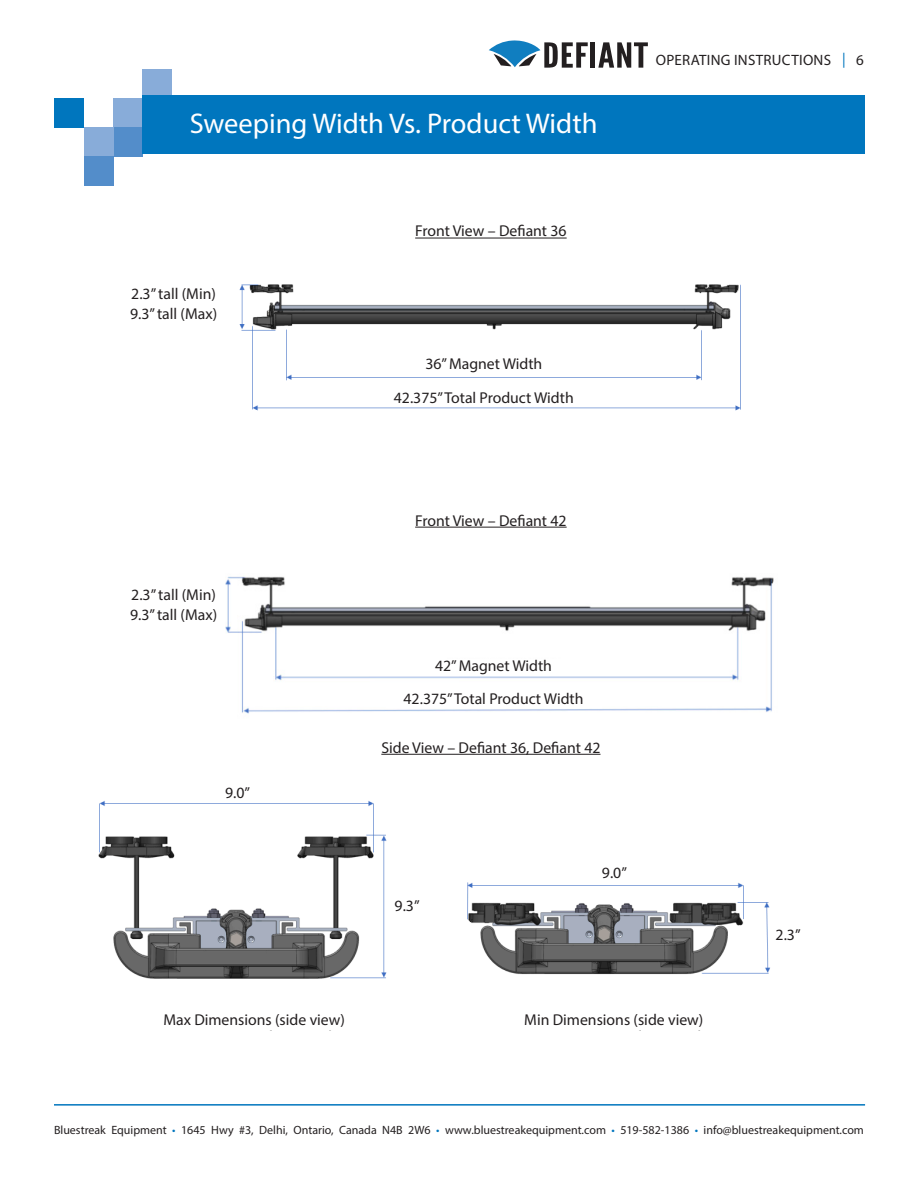
<style>
.page{position:relative;width:918px;height:1188px;background:#fff}
.page>*{position:absolute;margin:0;border:0;box-sizing:border-box;transform-origin:0 0}
.t1{font:28.5px "Myriad Pro";color:#fff}
.body{font:15.75px "Myriad Pro";color:#231f20}
.t2{font:15px "Myriad Pro";letter-spacing:.02em;color:#231f20}
.t3{font:12px "Myriad Pro";color:#231f20}
.s1{color:#0076be}
</style>
<div class="page">
<hr style="left:54px;top:1104px;width:811px;height:2px;background:#0076be">
<hr style="left:591px;top:42px;width:4px;height:26px;background:#231f20">
<svg style="left:598px;top:42px;width:50px;height:26px"></svg>
<svg style="left:489px;top:40px;width:99px;height:28px"></svg>
<div style="left:55px;top:98px;width:29px;height:29px;background:#0076be"></div>
<div style="left:113px;top:98px;width:29px;height:29px;background:#88acd9"></div>
<div style="left:113px;top:127px;width:29px;height:30px;background:#538dca"></div>
<div style="left:84px;top:127px;width:29px;height:30px;background:#88acd9"></div>
<div style="left:84px;top:157px;width:29px;height:29px;background:#538dca"></div>
<div style="left:142px;top:69px;width:30px;height:29px;background:#88acd9"></div>
<div style="left:142px;top:95px;width:723px;height:59px;background:#0076be"></div>
<hr style="left:415px;top:238px;width:152px;height:1px;background:#231f20">
<hr style="left:415px;top:527px;width:152px;height:1px;background:#231f20">
<hr style="left:381px;top:754px;width:220px;height:1px;background:#231f20">
<img style="left:239px;top:284px;width:502px;height:127px">
<img style="left:98px;top:801px;width:672px;height:230px">
<div style="left:386px;top:357px;width:196px;height:17px;background:#fff"></div>
<div style="left:386px;top:391px;width:196px;height:16px;background:#fff"></div>
<img style="left:225px;top:576px;width:549px;height:138px">
<div style="left:386px;top:660px;width:216px;height:16px;background:#fff"></div>
<div style="left:386px;top:692px;width:216px;height:16px;background:#fff"></div>
<div style="left:506px;top:866px;width:216px;height:16px;background:#fff"></div>
<div style="left:129px;top:786px;width:216px;height:16px;background:#fff"></div>
<div style="left:391px;top:899px;width:31px;height:35px;background:#fff"></div>
<div style="left:146px;top:1013px;width:216px;height:17px;background:#fff"></div>
<div style="left:506px;top:1013px;width:216px;height:17px;background:#fff"></div>
<p class="t1" style="left:190px;top:106px;width:409px">Sweeping Width Vs. Product Width</p>
<p class="body" style="left:131px;top:284px;width:86px">2.3” tall (Min)</p>
<p class="body" style="left:130px;top:304px;width:89px">9.3” tall (Max)</p>
<p class="body" style="left:415px;top:221px;width:153px">Front View – Defiant 36</p>
<p class="body" style="left:425px;top:354px;width:118px">36” Magnet Width</p>
<p class="body" style="left:394px;top:388px;width:181px">42.375” Total Product Width</p>
<p class="t2" style="left:656px;top:51px;width:210px">OPERATING INSTRUCTIONS <span class="s1">|</span> 6</p>
<p class="body" style="left:131px;top:585px;width:86px">2.3” tall (Min)</p>
<p class="body" style="left:130px;top:605px;width:89px">9.3” tall (Max)</p>
<p class="body" style="left:225px;top:783px;width:26px">9.0”</p>
<p class="body" style="left:415px;top:511px;width:153px">Front View – Defiant 42</p>
<p class="body" style="left:435px;top:656px;width:118px">42” Magnet Width</p>
<p class="body" style="left:404px;top:689px;width:181px">42.375” Total Product Width</p>
<p class="body" style="left:381px;top:738px;width:221px">Side View – Defiant 36, Defiant 42</p>
<p class="body" style="left:395px;top:896px;width:26px">9.3”</p>
<p class="body" style="left:602px;top:863px;width:26px">9.0”</p>
<p class="body" style="left:776px;top:925px;width:26px">2.3”</p>
<p class="body" style="left:163px;top:1010px;width:183px">Max Dimensions (side view)</p>
<p class="body" style="left:524px;top:1010px;width:181px">Min Dimensions (side view)</p>
<p class="t3" style="left:54px;top:1123px;width:811px">Bluestreak Equipment <span class="s1">•</span> 1645 Hwy #3, Delhi, Ontario, Canada N4B 2W6 <span class="s1">•</span> www.bluestreakequipment.com <span class="s1">•</span> 519-582-1386 <span class="s1">•</span> info@bluestreakequipment.com</p>
</div>
